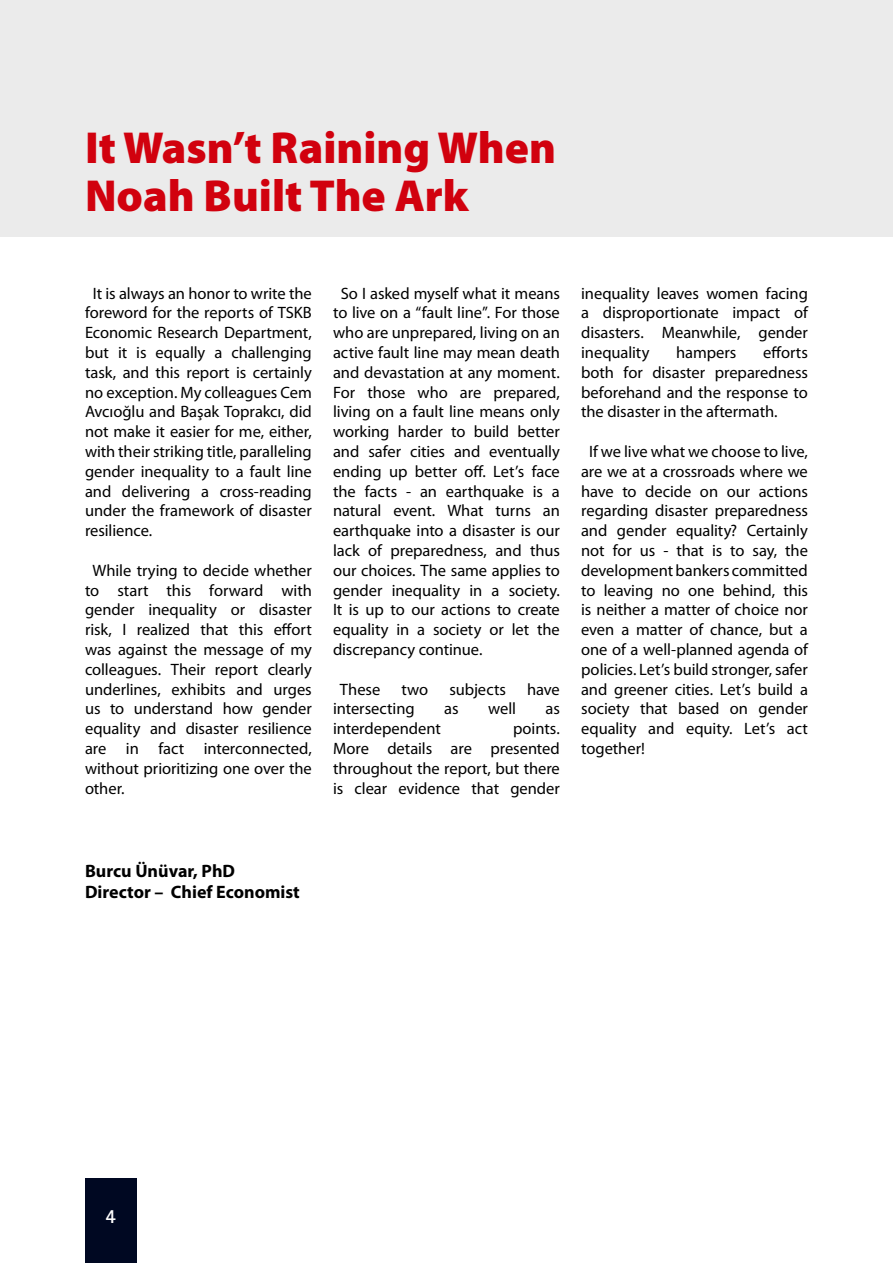
<style>
.page{position:relative;width:893px;height:1263px;background:#fff}
.page>*{position:absolute;margin:0;border:0;box-sizing:border-box;transform-origin:0 0}
.t1{font:900 45px/48px "Myriad Pro";color:#d1010e}
.t2{font:600 19.5px "Corporate S Pro";color:#fff}
.t3{font:700 18px/21.6px "Myriad Pro";color:#000}
.t4{font:16.5px/19.8px "Myriad Pro";letter-spacing:-.005em;color:#000;text-align:justify}
.s1{color:#fff}
</style>
<div class="page">
<div style="left:85px;top:1178px;width:52px;height:85px;background:#000822"></div>
<div style="left:0;top:0;width:893px;height:236px;background:#ebebeb"></div>
<h1 class="t1" style="left:85px;top:124px;width:473px">It Wasn’t Raining When<br>Noah Built The Ark</h1>
<p class="t4" style="left:85px;top:283px;width:228px"><span class="s1">a</span>It is always an honor to write the foreword for the reports of TSKB Economic Research Department, but it is equally a challenging task, and this report is certainly no exception. My colleagues Cem Avcıoğlu and Başak Toprakcı, did not make it easier for me, either, with their striking title, paralleling gender inequality to a fault line and delivering a cross-reading under the framework of disaster resilience.</p>
<p class="t4" style="left:85px;top:561px;width:228px"><span class="s1">a</span>While trying to decide whether to start this forward with gender inequality or disaster risk, I realized that this effort was against the message of my colleagues. Their report clearly underlines, exhibits and urges us to understand how gender equality and disaster resilience are in fact interconnected, without prioritizing one over the other.</p>
<p class="t4" style="left:333px;top:283px;width:228px"><span class="s1">a</span>So I asked myself what it means to live on a “fault line”. For those who are unprepared, living on an active fault line may mean death and devastation at any moment.<br>For those who are prepared, living on a fault line means only working harder to build better and safer cities and eventually ending up better off. Let’s face the facts - an earthquake is a natural event. What turns an earthquake into a disaster is our lack of preparedness, and thus our choices. The same applies to gender inequality in a society.<br>It is up to our actions to create equality in a society or let the discrepancy continue.</p>
<p class="t4" style="left:333px;top:679px;width:49px"><span class="s1">a</span>These</p>
<p class="t4" style="left:401px;top:679px;width:28px">two</p>
<p class="t4" style="left:449px;top:679px;width:58px">subjects</p>
<p class="t4" style="left:527px;top:679px;width:34px">have</p>
<p class="t4" style="left:333px;top:699px;width:83px">intersecting</p>
<p class="t4" style="left:444px;top:699px;width:16px">as</p>
<p class="t4" style="left:488px;top:699px;width:29px">well</p>
<p class="t4" style="left:545px;top:699px;width:16px">as</p>
<p class="t4" style="left:333px;top:719px;width:109px">interdependent</p>
<p class="t4" style="left:333px;top:719px;width:228px;text-indent:180px">points.<br>More details are presented throughout the report, but there is clear evidence that gender</p>
<p class="t4" style="left:581px;top:283px;width:228px">inequality leaves women facing a disproportionate impact of disasters. Meanwhile, gender inequality</p>
<p class="t4" style="left:581px;top:343px;width:228px;text-indent:182px">efforts both for disaster preparedness beforehand and the response to the disaster in the aftermath.</p>
<p class="t4" style="left:581px;top:442px;width:228px"><span class="s1">a</span>If we live what we choose to live, are we at a crossroads where we have to decide on our actions regarding disaster preparedness and gender equality? Certainly not for us - that is to say, the development bankers committed to leaving no one behind, this is neither a matter of choice nor even a matter of chance, but a one of a well-planned agenda of policies. Let’s build stronger, safer and greener cities. Let’s build a society that based on gender equality and equity. Let’s act together!</p>
<p class="t4" style="left:676px;top:343px;width:62px">hampers</p>
<p class="t3" style="left:85px;top:860px;width:216px">Burcu Ünüvar, PhD<br>Director – Chief Economist</p>
<p class="t2" style="left:106px;top:1202px;width:12px">4</p>
</div>
